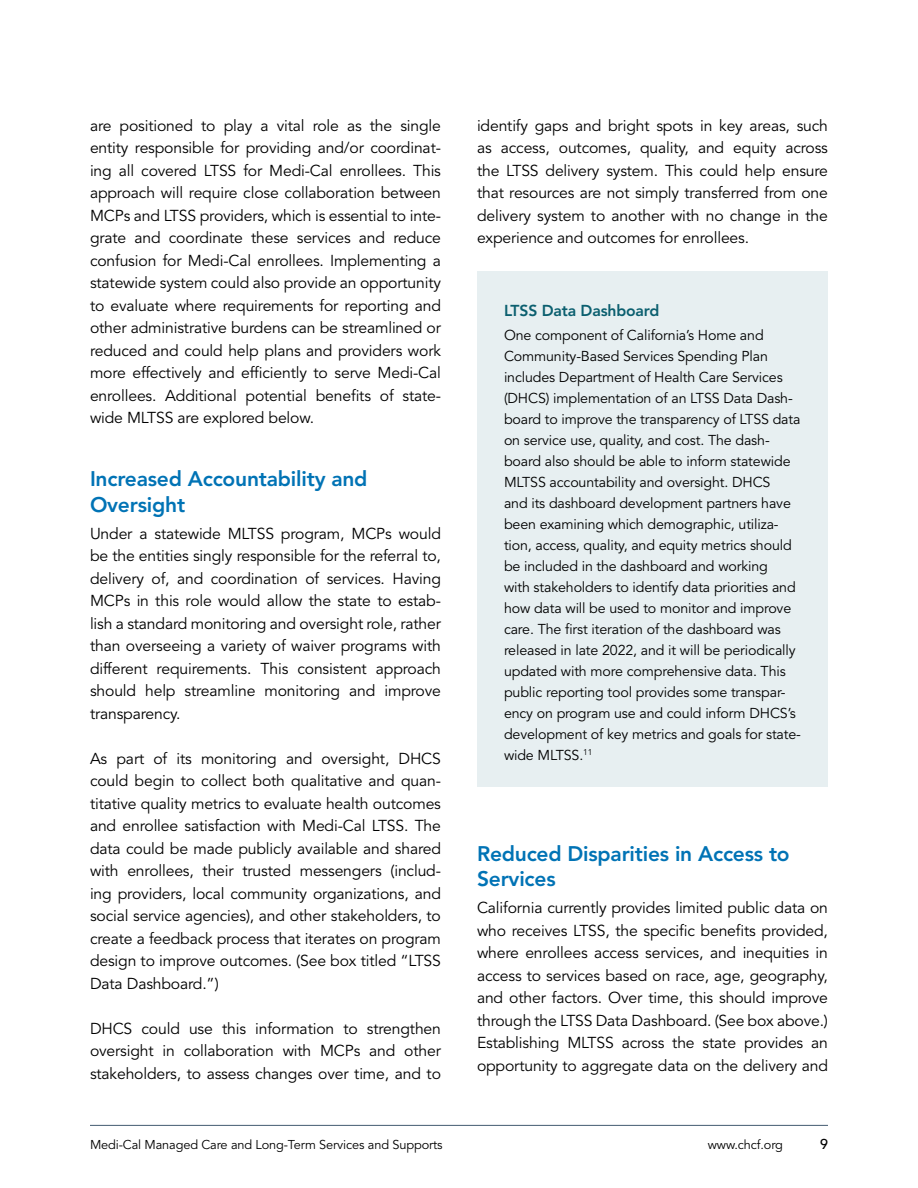
<style>
.page{position:relative;width:918px;height:1188px;background:#fff}
.page>*{position:absolute;margin:0;border:0;box-sizing:border-box;transform-origin:0 0}
.head-level_2{font:800 21px/25.5px "Avenir LT Std";letter-spacing:-.01em;color:#0073b5}
.body_text__BASE{font:15.75px/22.5px "Avenir LT Std";letter-spacing:-.01em;color:#000;text-align:justify}
.box-head{font:800 15.75px "Avenir LT Std";letter-spacing:-.01em;color:#0b5f6f}
.box-text{font:14.25px/21px "Avenir LT Std";letter-spacing:-.01em;color:#000}
.footer-folio{font:500 14.25px "Avenir LT Std";color:#000}
.footer-right{font:12.75px "Avenir LT Std";letter-spacing:-.01em;color:#000}
</style>
<div class="page">
<hr style="left:90px;top:1125px;width:738px;height:1px;background:#435a70">
<div style="left:477px;top:272px;width:351px;height:515px;background:#e7eff1"></div>
<p class="body_text__BASE" style="left:90px;top:114px;width:353px">are positioned to play a vital role as the single entity responsible for providing and/or coordinat&shy;ing all covered LTSS for Medi-Cal enrollees. This approach will require close collaboration between MCPs and LTSS providers, which is essential to inte&shy;grate and coordinate these services and reduce confusion for Medi-Cal enrollees. Implementing a statewide system could also provide an opportunity to evaluate where requirements for reporting and other administrative burdens can be streamlined or reduced and could help plans and providers work more effectively and efficiently to serve Medi-Cal enrollees. Additional potential benefits of state&shy;wide MLTSS are explored below.</p>
<p class="head-level_2" style="left:90px;top:466px;width:279px">Increased Accountability and<br>Oversight</p>
<p class="body_text__BASE" style="left:90px;top:522px;width:353px">Under a statewide MLTSS program, MCPs would be the entities singly responsible for the referral to, delivery of, and coordination of services. Having MCPs in this role would allow the state to estab&shy;lish a standard monitoring and oversight role, rather than overseeing a variety of waiver programs with different requirements. This consistent approach should help streamline monitoring and improve transparency.</p>
<p class="body_text__BASE" style="left:90px;top:747px;width:353px">As part of its monitoring and oversight, DHCS could begin to collect both qualitative and quan&shy;titative quality metrics to evaluate health outcomes and enrollee satisfaction with Medi-Cal LTSS. The data could be made publicly available and shared with enrollees, their trusted messengers (includ&shy;ing providers, local community organizations, and social service agencies), and other stakeholders, to create a feedback process that iterates on program design to improve outcomes. (See box titled “LTSS Data Dashboard.”)</p>
<p class="body_text__BASE" style="left:90px;top:1017px;width:353px">DHCS could use this information to strengthen oversight in collaboration with MCPs and other stakeholders, to assess changes over time, and to</p>
<p class="body_text__BASE" style="left:477px;top:114px;width:353px">identify gaps and bright spots in key areas, such as access, outcomes, quality, and equity across the LTSS delivery system. This could help ensure that resources are not simply transferred from one delivery system to another with no change in the experience and outcomes for enrollees.</p>
<p class="box-head" style="left:504px;top:302px;width:157px">LTSS Data Dashboard</p>
<p class="box-text" style="left:504px;top:325px;width:298px">One component of California’s Home and Community-Based Services Spending Plan includes Department of Health Care Services (DHCS) implementation of an LTSS Data Dash&shy;board to improve the transparency of LTSS data on service use, quality, and cost. The dash&shy;board also should be able to inform statewide MLTSS accountability and oversight. DHCS<br>and its dashboard development partners have been examining which demographic, utiliza&shy;tion, access, quality, and equity metrics should be included in the dashboard and working<br>with stakeholders to identify data priorities and how data will be used to monitor and improve care. The first iteration of the dashboard was released in late 2022, and it will be periodically updated with more comprehensive data. This public reporting tool provides some transpar&shy;ency on program use and could inform DHCS’s development of key metrics and goals for state&shy;wide MLTSS.<sup>11</sup></p>
<p class="head-level_2" style="left:477px;top:841px;width:314px">Reduced Disparities in Access to<br>Services</p>
<p class="body_text__BASE" style="left:477px;top:897px;width:353px">California currently provides limited public data on who receives LTSS, the specific benefits provided, where enrollees access services, and inequities in access to services based on race, age, geography, and other factors. Over time, this should improve through the LTSS Data Dashboard. (See box above.)<br>Establishing MLTSS across the state provides an opportunity to aggregate data on the delivery and</p>
<p class="footer-right" style="left:90px;top:1137px;width:354px">Medi-Cal Managed Care and Long-Term Services and Supports</p>
<p class="footer-right" style="left:708px;top:1137px;width:77px">www.chcf.org</p>
<p class="footer-folio" style="left:820px;top:1135px;width:9px">9</p>
</div>
